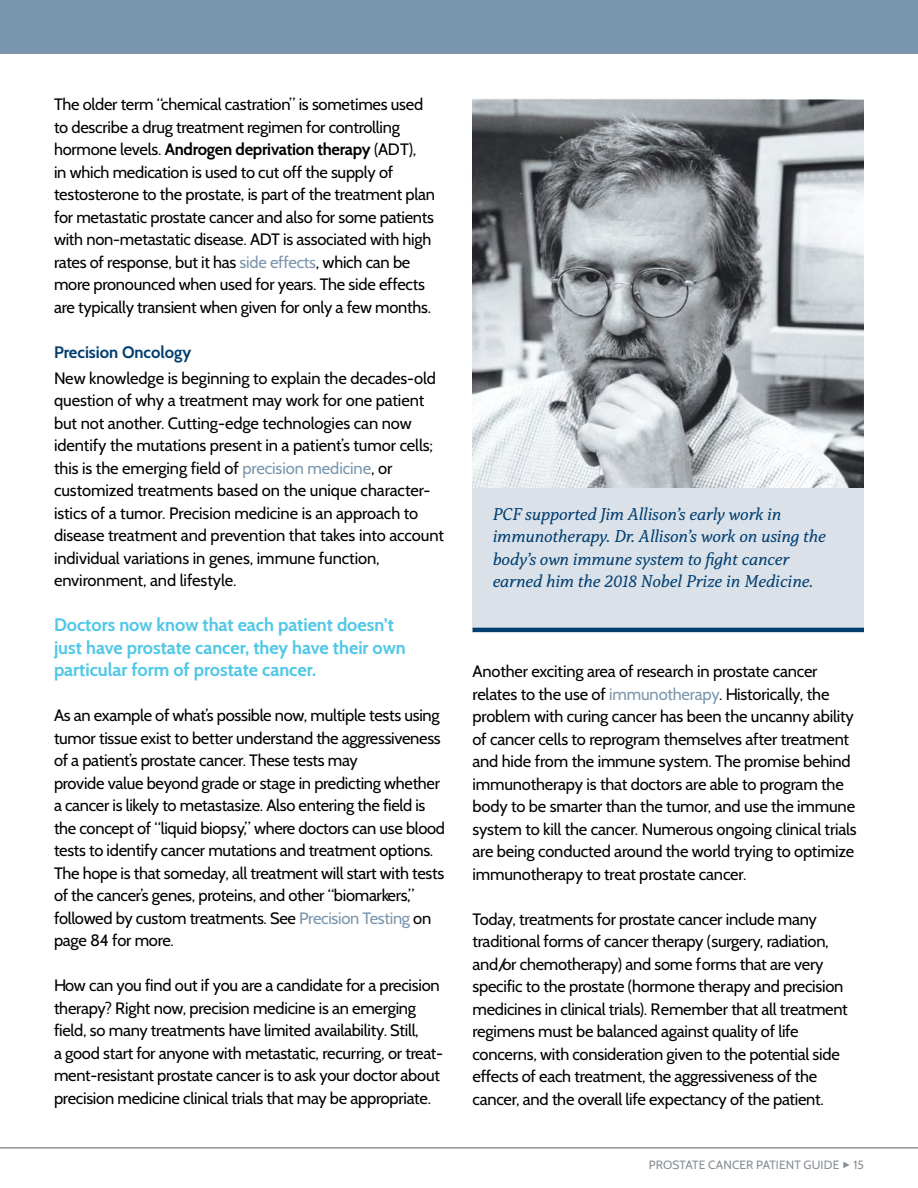
<style>
.page{position:relative;width:918px;height:1188px;background:#fff}
.page>*{position:absolute;margin:0;border:0;box-sizing:border-box;transform-origin:0 0}
.t1{font:italic 18px/22.5px "Capitolina";letter-spacing:-.01em;color:#003e70}
.t2{font:700 18px/22.5px "Cabin";color:#50c7e8}
.t3{font:16.5px/22.5px "Cabin";letter-spacing:-.015em;color:#000}
.t4{font:700 16.5px "Cabin";color:#003e70}
.t5{font:12px "Cabin";letter-spacing:.01em;color:#888e94}
.s1{font-weight:700}
.s2{color:#7a96ae}
.s3{font-family:"Arial";font-size:9px}
</style>
<div class="page">
<div style="left:0;top:0;width:918px;height:54px;background:#7a96ae"></div>
<hr style="left:0;top:1148px;width:918px;height:1px;background:#888e94">
<div style="left:472px;top:486px;width:392px;height:142px;background:#dae1e9"></div>
<hr style="left:472px;top:628px;width:392px;height:4px;background:#003e70">
<img style="left:472px;top:98px;width:392px;height:390px">
<p class="t3" style="left:54px;top:93px;width:383px">The older term “chemical castration” is sometimes used to describe a drug treatment regimen for controlling hormone levels. <span class="s1">Androgen deprivation therapy</span> (ADT),<br>in which medication is used to cut off the supply of testosterone to the prostate, is part of the treatment plan for metastatic prostate cancer and also for some patients with non-metastatic disease. ADT is associated with high rates of response, but it has <span class="s2">side effects</span>, which can be more pronounced when used for years. The side effects are typically transient when given for only a few months.</p>
<p class="t4" style="left:54px;top:339px;width:139px">Precision Oncology</p>
<p class="t3" style="left:54px;top:367px;width:392px">New knowledge is beginning to explain the decades-old question of why a treatment may work for one patient but not another. Cutting-edge technologies can now identify the mutations present in a patient’s tumor cells; this is the emerging field of <span class="s2">precision medicine</span>, or customized treatments based on the unique character&shy;istics of a tumor. Precision medicine is an approach to disease treatment and prevention that takes into account individual variations in genes, immune function, environment, and lifestyle.</p>
<p class="t2" style="left:54px;top:613px;width:353px">Doctors now know that each patient doesn’t just have prostate cancer, they have their own particular form of prostate cancer.</p>
<p class="t3" style="left:54px;top:704px;width:393px">As an example of what’s possible now, multiple tests using tumor tissue exist to better understand the aggressiveness of a patient’s prostate cancer. These tests may<br>provide value beyond grade or stage in predicting whether a cancer is likely to metastasize. Also entering the field is the concept of “liquid biopsy,” where doctors can use blood tests to identify cancer mutations and treatment options.<br>The hope is that someday, all treatment will start with tests of the cancer’s genes, proteins, and other “biomarkers,” followed by custom treatments. See <span class="s2">Precision Testing</span> on page 84 for more.</p>
<p class="t3" style="left:54px;top:974px;width:391px">How can you find out if you are a candidate for a precision therapy? Right now, precision medicine is an emerging field, so many treatments have limited availability. Still,<br>a good start for anyone with metastatic, recurring, or treat&shy;ment-resistant prostate cancer is to ask your doctor about precision medicine clinical trials that may be appropriate.</p>
<p class="t1" style="left:493px;top:503px;width:335px">PCF supported Jim Allison’s early work in immunotherapy. Dr. Allison’s work on using the body’s own immune system to fight cancer earned him the 2018 Nobel Prize in Medicine.</p>
<p class="t3" style="left:472px;top:660px;width:386px">Another exciting area of research in prostate cancer relates to the use of <span class="s2">immunotherapy</span>. Historically, the problem with curing cancer has been the uncanny ability of cancer cells to reprogram themselves after treatment and hide from the immune system. The promise behind immunotherapy is that doctors are able to program the body to be smarter than the tumor, and use the immune system to kill the cancer. Numerous ongoing clinical trials are being conducted around the world trying to optimize immunotherapy to treat prostate cancer.</p>
<p class="t3" style="left:472px;top:908px;width:377px">Today, treatments for prostate cancer include many traditional forms of cancer therapy (surgery, radiation, and/or chemotherapy) and some forms that are very specific to the prostate (hormone therapy and precision medicines in clinical trials). Remember that all treatment regimens must be balanced against quality of life concerns, with consideration given to the potential side effects of each treatment, the aggressiveness of the cancer, and the overall life expectancy of the patient.</p>
<p class="t5" style="left:649px;top:1157px;width:217px">PROSTATE CANCER PATIENT GUIDE <span class="s3">►</span> 15</p>
</div>
